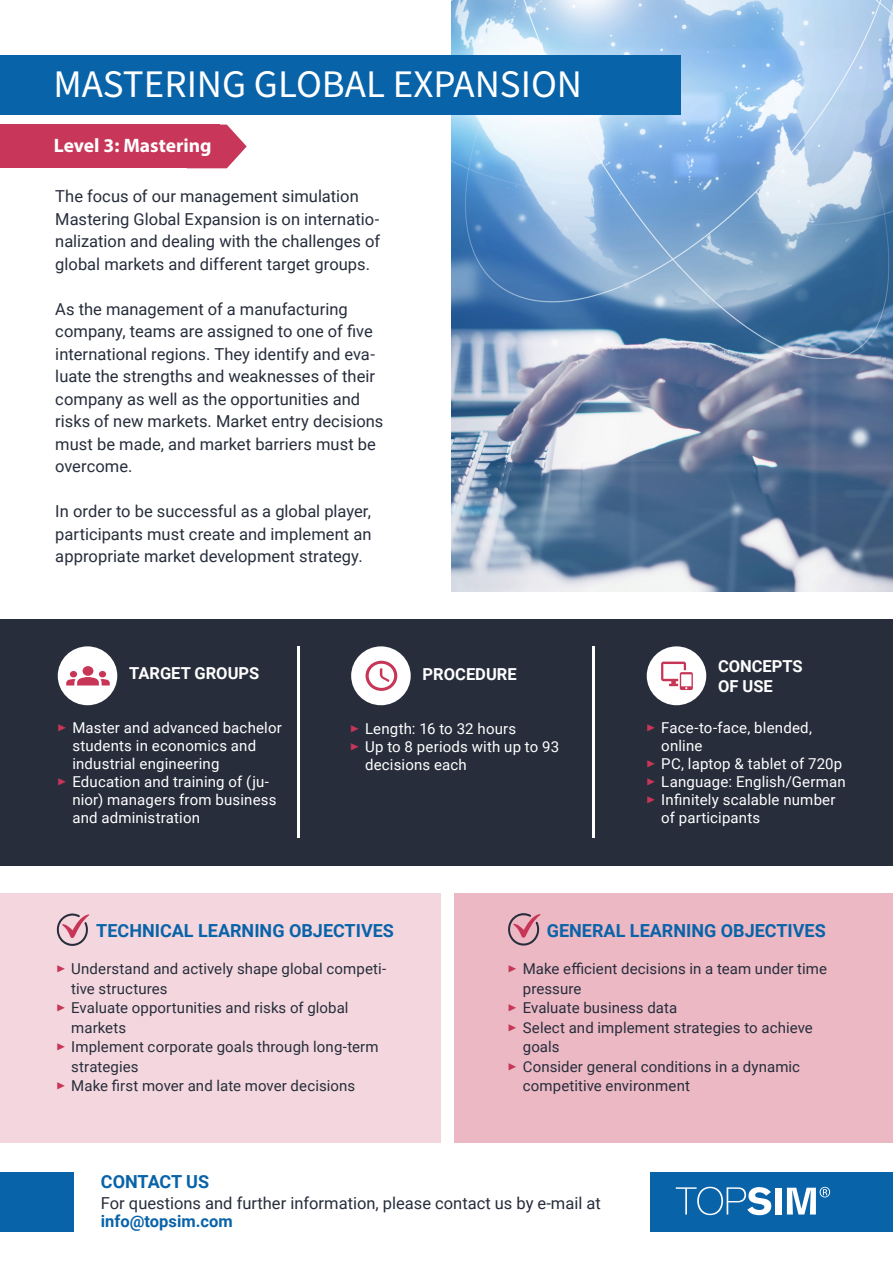
<style>
.page{position:relative;width:893px;height:1263px;background:#fff}
.page>*{position:absolute;margin:0;border:0;box-sizing:border-box;transform-origin:0 0}
.t1{font:39px "Source Sans Pro";color:#fff}
.t2{font:700 19.5px "Myriad Pro";color:#fff}
.t3{font:700 18px "Roboto";color:#0963a9}
.t4{font:16.5px/22.5px "Roboto";color:#272d3b}
.t5{font:700 16.5px/19.5px "Roboto";color:#fff}
.t6{font:700 16.5px "Roboto";color:#0963a9}
.t7{font:15px "Roboto";letter-spacing:.005em;color:#272d3b}
.t8{font:15px "Roboto";letter-spacing:.01em;color:#fff}
.s1{font-family:"Source Sans Pro";color:#c73657}
</style>
<div class="page">
<img style="left:451px;top:0;width:442px;height:591px">
<div style="left:454px;top:893px;width:439px;height:250px;background:#ebb8c4"></div>
<div style="left:0;top:893px;width:440px;height:250px;background:#f4d7de"></div>
<svg style="left:508px;top:913px;width:33px;height:33px"></svg>
<svg style="left:56px;top:913px;width:34px;height:33px"></svg>
<div style="left:0;top:55px;width:680px;height:60px;background:#0963a9"></div>
<div style="left:0;top:619px;width:893px;height:246px;background:#272d3b"></div>
<hr style="left:298px;top:647px;width:2px;height:191px;background:#fff">
<div style="left:647px;top:646px;width:59px;height:59px;background:#fff;border-radius:50%"></div>
<svg style="left:661px;top:662px;width:32px;height:28px"></svg>
<div style="left:351px;top:646px;width:60px;height:59px;background:#fff;border-radius:50%"></div>
<svg style="left:365px;top:661px;width:32px;height:30px"></svg>
<hr style="left:593px;top:647px;width:2px;height:191px;background:#fff">
<div style="left:58px;top:646px;width:59px;height:59px;background:#fff;border-radius:50%"></div>
<svg style="left:66px;top:666px;width:44px;height:19px"></svg>
<svg style="left:219px;top:125px;width:28px;height:43px"></svg>
<div style="left:0;top:125px;width:219px;height:43px;background:#c83759"></div>
<div style="left:651px;top:1172px;width:242px;height:60px;background:#0963a9"></div>
<svg style="left:676px;top:1187px;width:95px;height:28px"></svg>
<div style="left:775px;top:1188px;width:6px;height:26px;background:#fff"></div>
<svg style="left:787px;top:1187px;width:43px;height:27px"></svg>
<div style="left:0;top:1172px;width:73px;height:60px;background:#0963a9"></div>
<h1 class="t1" style="left:53px;top:69px;width:530px">MASTERING GLOBAL EXPANSION</h1>
<p class="t2" style="left:54px;top:138px;width:159px">Level 3: Mastering</p>
<p class="t4" style="left:55px;top:186px;width:326px">The focus of our management simulation Mastering Global Expansion is on internatio&shy;nalization and dealing with the challenges of global markets and different target groups.</p>
<p class="t4" style="left:55px;top:299px;width:330px">As the management of a manufacturing company, teams are assigned to one of five international regions. They identify and eva&shy;luate the strengths and weaknesses of their company as well as the opportunities and risks of new markets. Market entry decisions must be made, and market barriers must be overcome.</p>
<p class="t4" style="left:55px;top:501px;width:318px;text-align:justify">In order to be successful as a global player, participants must create and implement an appropriate market development strategy.</p>
<p class="t5" style="left:129px;top:665px;width:132px">TARGET GROUPS</p>
<p class="t5" style="left:423px;top:665px;width:96px">PROCEDURE</p>
<p class="t8" style="left:57px;top:721px;width:226px"><span class="s1">▶</span> Master and advanced bachelor</p>
<p class="t8" style="left:72px;top:739px;width:185px">students in economics and</p>
<p class="t8" style="left:72px;top:757px;width:149px">industrial engineering</p>
<p class="t8" style="left:57px;top:775px;width:213px"><span class="s1">▶</span> Education and training of (ju-</p>
<p class="t8" style="left:72px;top:793px;width:206px">nior) managers from business</p>
<p class="t8" style="left:72px;top:811px;width:129px">and administration</p>
<p class="t8" style="left:350px;top:722px;width:168px"><span class="s1">▶</span> Length: 16 to 32 hours</p>
<p class="t8" style="left:350px;top:740px;width:211px"><span class="s1">▶</span> Up to 8 periods with up to 93</p>
<p class="t8" style="left:365px;top:758px;width:103px">decisions each</p>
<p class="t5" style="left:718px;top:658px;width:86px">CONCEPTS<br>OF USE</p>
<p class="t8" style="left:646px;top:721px;width:167px"><span class="s1">▶</span> Face-to-face, blended,</p>
<p class="t8" style="left:661px;top:739px;width:43px">online</p>
<p class="t8" style="left:646px;top:757px;width:197px"><span class="s1">▶</span> PC, laptop &amp; tablet of 720p</p>
<p class="t8" style="left:646px;top:775px;width:201px"><span class="s1">▶</span> Language: English/German</p>
<p class="t8" style="left:646px;top:789px;width:191px"><span class="s1">▶</span> Infinitely scalable number</p>
<p class="t8" style="left:661px;top:811px;width:100px">of participants</p>
<p class="t3" style="left:96px;top:923px;width:299px">TECHNICAL LEARNING OBJECTIVES</p>
<p class="t3" style="left:547px;top:923px;width:280px">GENERAL LEARNING OBJECTIVES</p>
<p class="t7" style="left:56px;top:962px;width:331px"><span class="s1">▶</span> Understand and actively shape global competi-</p>
<p class="t7" style="left:71px;top:982px;width:98px">tive structures</p>
<p class="t7" style="left:56px;top:1001px;width:294px"><span class="s1">▶</span> Evaluate opportunities and risks of global</p>
<p class="t7" style="left:71px;top:1021px;width:56px">markets</p>
<p class="t7" style="left:56px;top:1040px;width:324px"><span class="s1">▶</span> Implement corporate goals through long-term</p>
<p class="t7" style="left:71px;top:1060px;width:69px">strategies</p>
<p class="t7" style="left:56px;top:1075px;width:300px"><span class="s1">▶</span> Make first mover and late mover decisions</p>
<p class="t7" style="left:508px;top:958px;width:321px"><span class="s1">▶</span> Make efÏcient decisions in a team under time</p>
<p class="t7" style="left:523px;top:982px;width:60px">pressure</p>
<p class="t7" style="left:508px;top:1001px;width:171px"><span class="s1">▶</span> Evaluate business data</p>
<p class="t7" style="left:508px;top:1021px;width:306px"><span class="s1">▶</span> Select and implement strategies to achieve</p>
<p class="t7" style="left:523px;top:1040px;width:38px">goals</p>
<p class="t7" style="left:508px;top:1060px;width:294px"><span class="s1">▶</span> Consider general conditions in a dynamic</p>
<p class="t7" style="left:523px;top:1079px;width:169px">competitive environment</p>
<p class="t3" style="left:101px;top:1174px;width:110px">CONTACT US</p>
<p class="t4" style="left:101px;top:1193px;width:501px">For questions and further information, please contact us by e-mail at</p>
<p class="t6" style="left:101px;top:1214px;width:133px">info@topsim.com</p>
</div>
